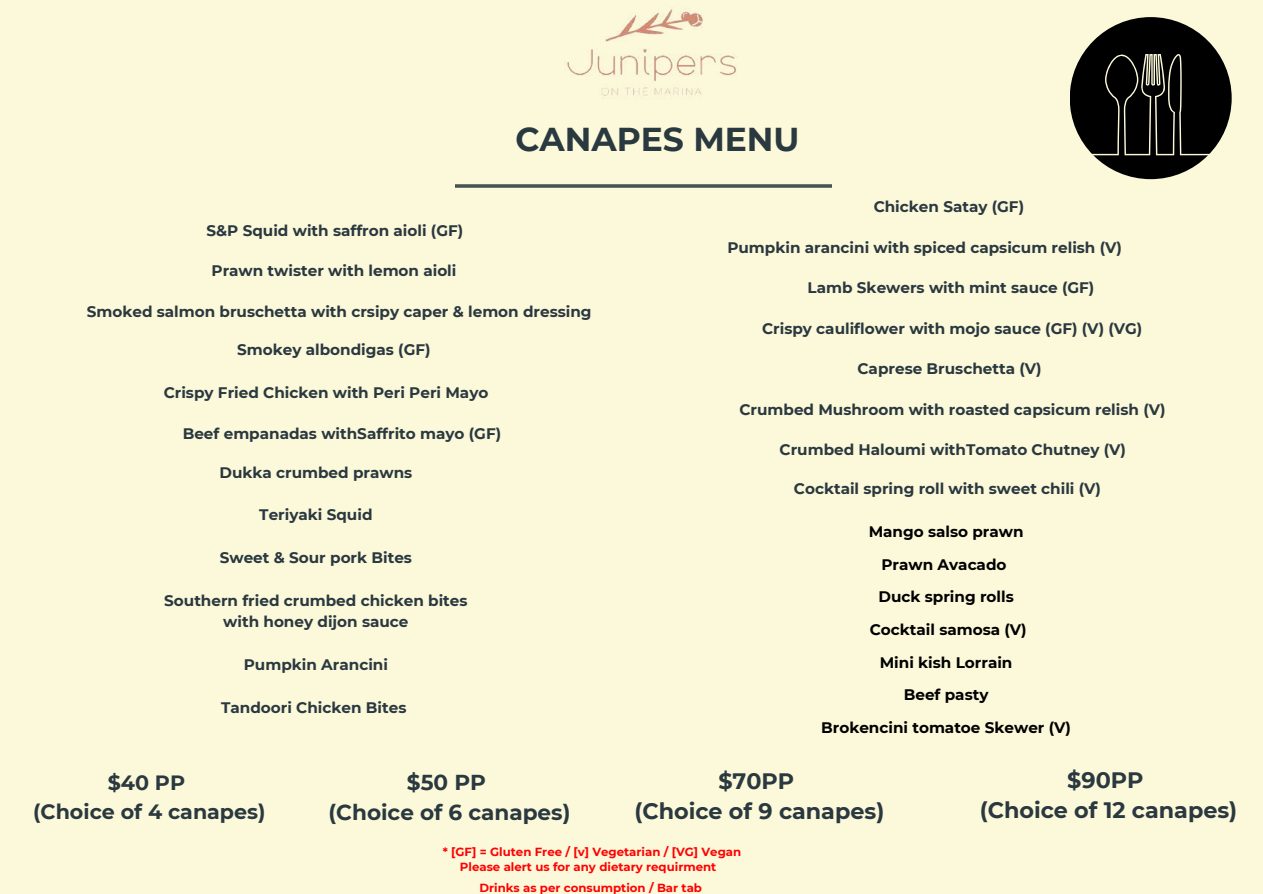
<style>
.page{position:relative;width:1263px;height:894px;background:#fff}
.page>*{position:absolute;margin:0;border:0;box-sizing:border-box;transform-origin:0 0}
.t1{font:700 33px "Montserrat";color:#2a383f}
.t2{font:700 22.35px/30px "Montserrat";color:#2a383f;text-align:center}
.t3{font:700 21.6px/30px "Montserrat";color:#2a383f;text-align:center}
.t4{font:700 20.7px/28.8px "Montserrat";color:#2a383f;text-align:center}
.t5{font:700 15.15px/21.3px "Montserrat";color:#2a383f;text-align:center}
.t6{font:700 15.15px/32.7px "Montserrat";color:#000;text-align:center}
.t7{font:700 11.7px/14.7px "Montserrat";color:#fe0202}
</style>
<div class="page">
<div style="left:0;top:0;width:1263px;height:893px;background:#fcf9da"></div>
<img style="left:455px;top:185px;width:376px;height:2px">
<div style="left:1070px;top:17px;width:162px;height:162px;background:#000;border-radius:50%"></div>
<img style="left:564px;top:7px;width:172px;height:92px">
<svg style="left:1076px;top:54px;width:134px;height:101px"></svg>
<h1 class="t1" style="left:515px;top:119px;width:286px">CANAPES MENU</h1>
<p class="t5" style="left:874px;top:196px;width:152px">Chicken Satay (GF)</p>
<p class="t5" style="left:727px;top:236px;width:396px">Pumpkin arancini with spiced capsicum relish (V)</p>
<p class="t5" style="left:808px;top:277px;width:288px">Lamb Skewers with mint sauce (GF)</p>
<p class="t5" style="left:762px;top:317px;width:382px">Crispy cauliflower with mojo sauce (GF) (V) (VG)</p>
<p class="t5" style="left:857px;top:358px;width:186px">Caprese Bruschetta (V)</p>
<p class="t5" style="left:739px;top:398px;width:428px">Crumbed Mushroom with roasted capsicum relish (V)</p>
<p class="t5" style="left:780px;top:439px;width:348px">Crumbed Haloumi withTomato Chutney (V)</p>
<p class="t5" style="left:794px;top:478px;width:309px">Cocktail spring roll with sweet chili (V)</p>
<p class="t6" style="left:821px;top:515px;width:251px">Mango salso prawn<br>Prawn Avacado<br>Duck spring rolls<br>Cocktail samosa (V)<br>Mini kish Lorrain<br>Beef pasty<br>Brokencini tomatoe Skewer (V)</p>
<h2 class="t2" style="left:980px;top:764px;width:259px">$90PP<br>(Choice of 12 canapes)</h2>
<p class="t5" style="left:207px;top:220px;width:258px">S&amp;P Squid with saffron aioli (GF)</p>
<p class="t5" style="left:212px;top:260px;width:246px">Prawn twister with lemon aioli</p>
<p class="t5" style="left:87px;top:301px;width:506px">Smoked salmon bruschetta with crsipy caper &amp; lemon dressing</p>
<p class="t5" style="left:237px;top:339px;width:195px">Smokey albondigas (GF)</p>
<p class="t5" style="left:164px;top:382px;width:326px">Crispy Fried Chicken with Peri Peri Mayo</p>
<p class="t5" style="left:183px;top:422px;width:320px">Beef empanadas withSaffrito mayo (GF)</p>
<p class="t5" style="left:219px;top:461px;width:194px">Dukka crumbed prawns</p>
<p class="t5" style="left:259px;top:504px;width:115px">Teriyaki Squid</p>
<p class="t5" style="left:220px;top:547px;width:194px">Sweet &amp; Sour pork Bites</p>
<p class="t5" style="left:164px;top:589px;width:305px">Southern fried crumbed chicken bites with honey dijon sauce</p>
<p class="t5" style="left:244px;top:654px;width:146px">Pumpkin Arancini</p>
<p class="t5" style="left:221px;top:696px;width:187px">Tandoori Chicken Bites</p>
<h3 class="t4" style="left:33px;top:768px;width:234px">$40 PP<br>(Choice of 4 canapes)</h3>
<h3 class="t3" style="left:329px;top:766px;width:243px">$50 PP<br>(Choice of 6 canapes)</h3>
<h2 class="t2" style="left:634px;top:766px;width:251px">$70PP<br>(Choice of 9 canapes)</h2>
<p class="t7" style="left:460px;top:844px;width:283px;text-indent:-17px">* [GF] = Gluten Free / [v] Vegetarian / [VG] Vegan<br>Please alert us for any dietary requirment</p>
<p class="t7" style="left:479px;top:880px;width:224px">Drinks as per consumption / Bar tab</p>
</div>
